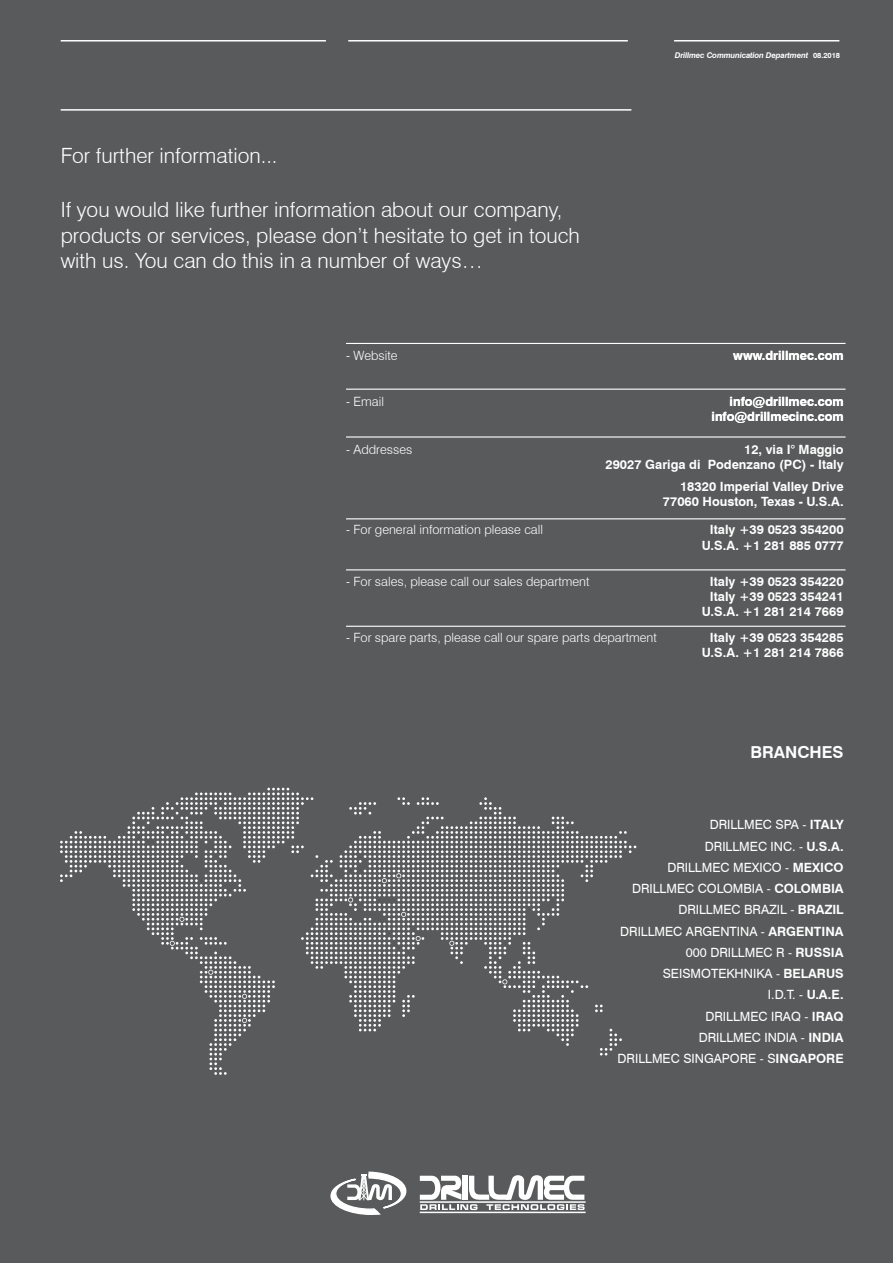
<style>
.page{position:relative;width:893px;height:1263px;background:#595a5b}
.page>*{position:absolute;margin:0;border:0;box-sizing:border-box;transform-origin:0 0}
.t1{font:300 21px/25.2px "Swiss 721 BT";color:#fff}
.t2{font:700 16.5px "Swiss 721 BT";color:#fff}
.t3{font:700 12.75px/15.3px "Swiss 721 BT";color:#fff;text-align:right}
.t4{font:12.75px/21.3px "Swiss 721 BT";color:#fff;text-align:right}
.t5{font:300 12.75px "Swiss 721 BT";color:#fff}
.t6{font:italic 700 7.8px "Swiss 721 BT";letter-spacing:-.02em;color:#fff}
.s1{font-style:normal;font-size:7.5px}
.s2{font-weight:700}
</style>
<div class="page">
<svg style="left:60px;top:788px;width:576px;height:287px"></svg>
<hr style="left:346px;top:626px;width:500px;height:1px;background:#fff">
<hr style="left:346px;top:569px;width:500px;height:1px;background:#fff">
<hr style="left:346px;top:518px;width:500px;height:1px;background:#fff">
<hr style="left:346px;top:436px;width:500px;height:2px;background:#fff">
<hr style="left:346px;top:389px;width:500px;height:1px;background:#fff">
<hr style="left:346px;top:343px;width:500px;height:1px;background:#fff">
<hr style="left:61px;top:109px;width:570px;height:2px;background:#fff">
<hr style="left:61px;top:40px;width:265px;height:2px;background:#fff">
<hr style="left:348px;top:40px;width:280px;height:2px;background:#fff">
<hr style="left:674px;top:40px;width:165px;height:2px;background:#fff">
<hr style="left:420px;top:1211px;width:165px;height:2px;background:#fff">
<svg style="left:420px;top:1175px;width:165px;height:35px"></svg>
<hr style="left:420px;top:1201px;width:165px;height:2px;background:#fff">
<svg style="left:330px;top:1171px;width:77px;height:44px"></svg>
<h1 class="t1" style="left:61px;top:142px;width:218px">For further information...</h1>
<h1 class="t1" style="left:61px;top:197px;width:521px">If you would like further information about our company, products or services, please don’t hesitate to get in touch with us. You can do this in a number of ways…</h1>
<p class="t6" style="left:675px;top:50px;width:167px">Drillmec Communication Department <span class="s1">08.2018</span></p>
<p class="t5" style="left:346px;top:348px;width:53px">- Website</p>
<p class="t3" style="left:733px;top:348px;width:112px">www.drillmec.com</p>
<p class="t5" style="left:346px;top:393px;width:39px">- Email</p>
<p class="t3" style="left:711px;top:393px;width:134px">info@drillmec.com info@drillmecinc.com</p>
<p class="t5" style="left:346px;top:441px;width:68px">- Addresses</p>
<p class="t3" style="left:605px;top:441px;width:240px">12, via I° Maggio<br>29027 Gariga di Podenzano (PC) - Italy</p>
<p class="t3" style="left:663px;top:478px;width:182px">18320 Imperial Valley Drive<br>77060 Houston, Texas - U.S.A.</p>
<p class="t5" style="left:346px;top:522px;width:199px">- For general information please call</p>
<p class="t3" style="left:702px;top:522px;width:143px">Italy +39 0523 354200<br>U.S.A. +1 281 885 0777</p>
<p class="t5" style="left:346px;top:573px;width:245px">- For sales, please call our sales department</p>
<p class="t3" style="left:702px;top:573px;width:143px">Italy +39 0523 354220<br>Italy +39 0523 354241<br>U.S.A. +1 281 214 7669</p>
<p class="t5" style="left:346px;top:630px;width:312px">- For spare parts, please call our spare parts department</p>
<p class="t3" style="left:702px;top:630px;width:143px">Italy +39 0523 354285<br>U.S.A. +1 281 214 7866</p>
<p class="t2" style="left:750px;top:742px;width:95px">BRANCHES</p>
<p class="t4" style="left:710px;top:814px;width:135px">DRILLMEC SPA - <span class="s2">ITALY</span></p>
<p class="t4" style="left:705px;top:835px;width:140px">DRILLMEC INC. - <span class="s2">U.S.A.</span></p>
<p class="t4" style="left:667px;top:856px;width:178px">DRILLMEC MEXICO - <span class="s2">MEXICO</span></p>
<p class="t4" style="left:632px;top:878px;width:213px">DRILLMEC COLOMBIA - <span class="s2">COLOMBIA</span></p>
<p class="t4" style="left:678px;top:899px;width:167px">DRILLMEC BRAZIL - <span class="s2">BRAZIL</span></p>
<p class="t4" style="left:620px;top:920px;width:225px">DRILLMEC ARGENTINA - <span class="s2">ARGENTINA</span></p>
<p class="t4" style="left:686px;top:941px;width:159px">000 DRILLMEC R - <span class="s2">RUSSIA</span></p>
<p class="t4" style="left:663px;top:963px;width:182px">SEISMOTEKHNIKA - <span class="s2">BELARUS<br></span>I.D.T. - <span class="s2">U.A.E.</span></p>
<p class="t4" style="left:699px;top:1027px;width:146px">DRILLMEC INDIA - <span class="s2">INDIA</span></p>
<p class="t4" style="left:705px;top:1005px;width:140px">DRILLMEC IRAQ - <span class="s2">IRAQ</span></p>
<p class="t4" style="left:618px;top:1048px;width:228px">DRILLMEC SINGAPORE - S<span class="s2">INGAPORE</span></p>
</div>
